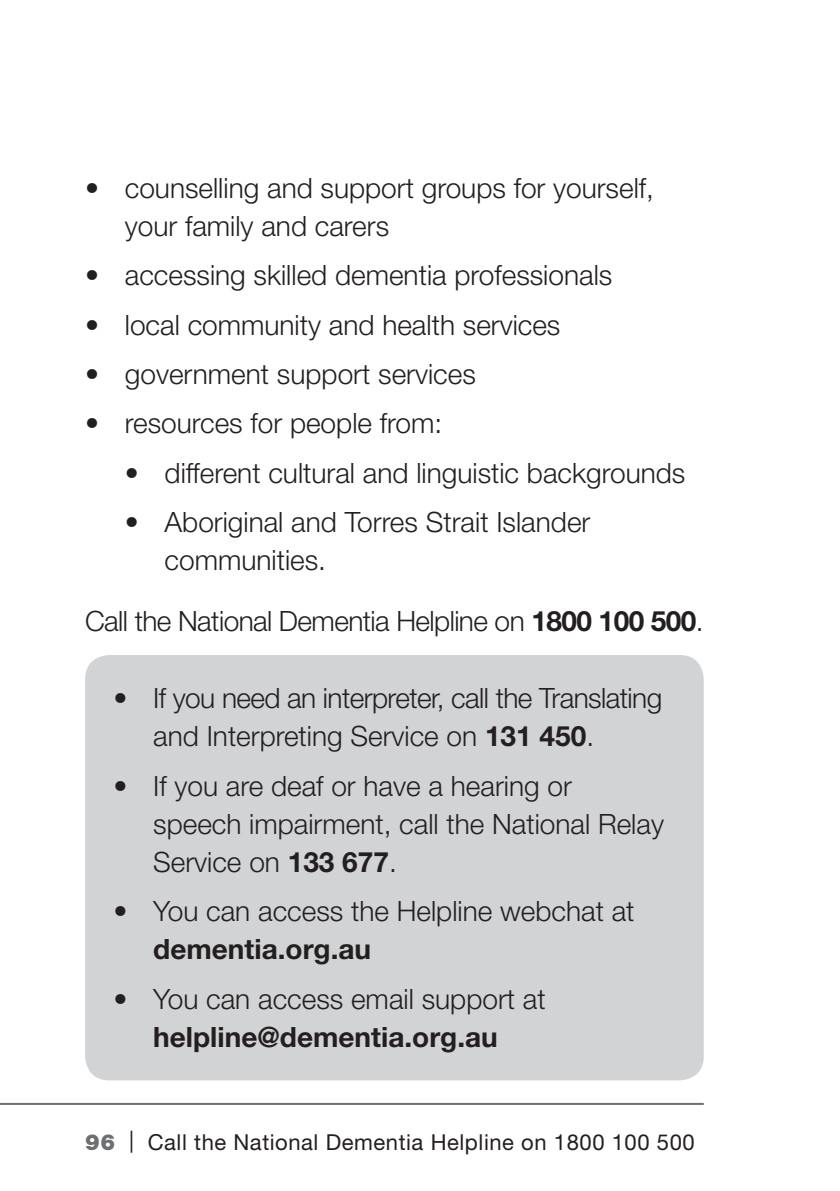
<style>
.page{position:relative;width:840px;height:1191px;background:#fff}
.page>*{position:absolute;margin:0;border:0;box-sizing:border-box;transform-origin:0 0}
.Main_Body{font:300 28px/38px "Helvetica Neue";color:#231f20}
.Main_Body-2{font:300 28px/38px "Helvetica Neue";letter-spacing:-.02em;color:#231f20}
.t1{font:22px "Helvetica Neue";letter-spacing:.025em;color:#231f20}
.s1{font-weight:700}
.s2{font-weight:900;color:#6d6f71}
</style>
<div class="page">
<div style="left:85px;top:655px;width:618px;height:425px;background:#d1d3d4;border-radius:24px"></div>
<hr style="left:0;top:1103px;width:703px;height:2px;background:#6d6f71">
<p class="Main_Body" style="left:125px;top:168px;width:530px;text-indent:-40px">• counselling and support groups for yourself, your family and carers</p>
<p class="Main_Body" style="left:85px;top:256px;width:528px">• accessing skilled dementia professionals</p>
<p class="Main_Body" style="left:85px;top:305px;width:476px">• local community and health services</p>
<p class="Main_Body" style="left:85px;top:354px;width:392px">• government support services</p>
<p class="Main_Body" style="left:85px;top:404px;width:358px">• resources for people from:</p>
<p class="Main_Body" style="left:125px;top:453px;width:561px">• different cultural and linguistic backgrounds</p>
<p class="Main_Body" style="left:164px;top:502px;width:427px;text-indent:-40px">• Aboriginal and Torres Strait Islander communities.</p>
<p class="Main_Body-2" style="left:85px;top:601px;width:619px">Call the National Dementia Helpline on <span class="s1">1800 100 500</span>.</p>
<p class="Main_Body-2" style="left:153px;top:679px;width:510px;text-indent:-40px">• If you need an interpreter, call the Translating and Interpreting Service on <span class="s1">131 450</span>.</p>
<p class="Main_Body" style="left:153px;top:766px;width:512px;text-indent:-40px">• If you are deaf or have a hearing or speech impairment, call the National Relay<br>Service on <span class="s1">133 677</span>.</p>
<p class="Main_Body" style="left:153px;top:891px;width:482px;text-indent:-40px">• You can access the Helpline webchat at <span class="s1">dementia.org.au</span></p>
<p class="Main_Body" style="left:113px;top:979px;width:433px;text-align:center">• You can access email support at <span class="s1">helpline@dementia.org.au</span></p>
<p class="t1" style="left:85px;top:1129px;width:610px"><span class="s2">96</span> | Call the National Dementia Helpline on 1800 100 500</p>
</div>
